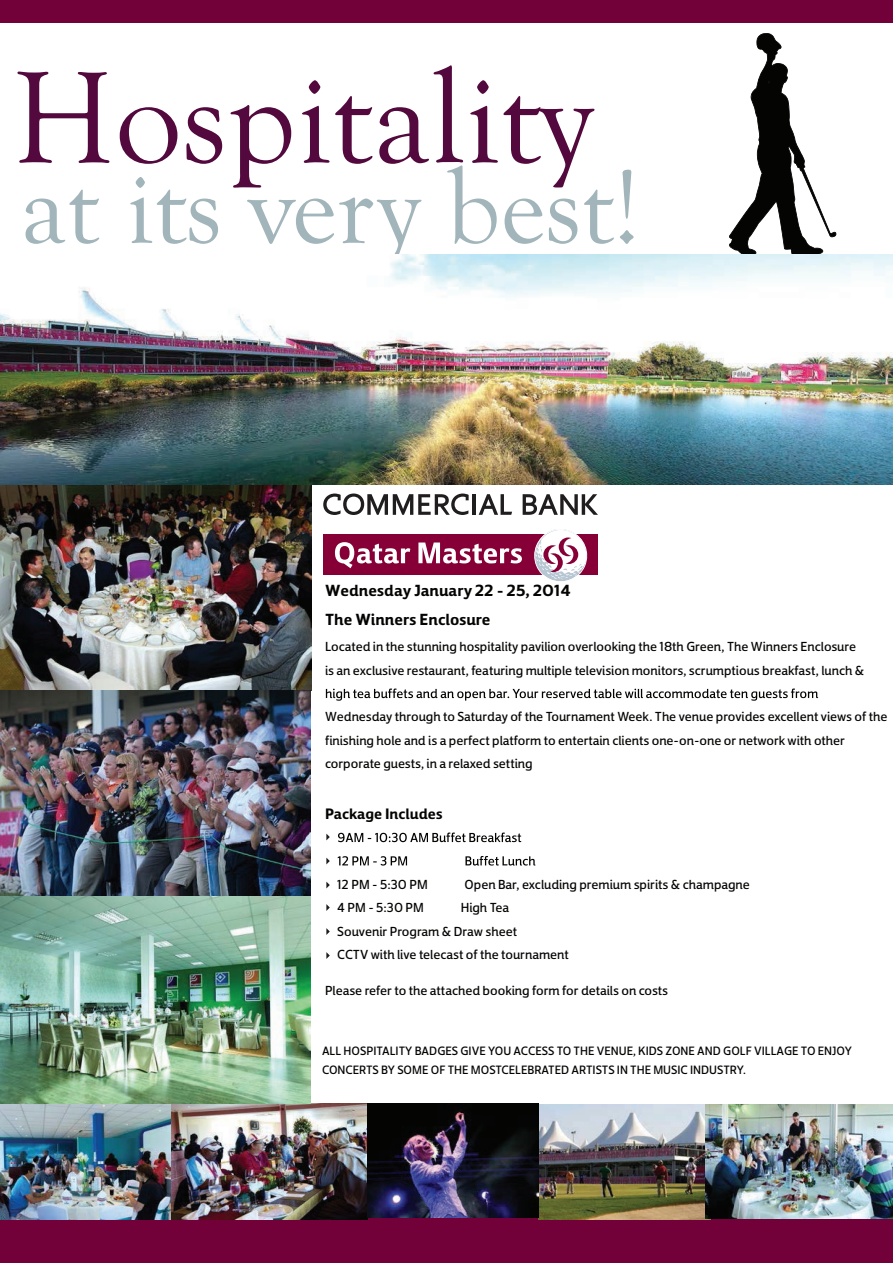
<style>
.page{position:relative;width:893px;height:1263px;background:#fff}
.page>*{position:absolute;margin:0;border:0;box-sizing:border-box;transform-origin:0 0}
.t1{font:133.95px "Goudy Old Style T";color:#53093e}
.t2{font:107.1px "Goudy Old Style T";color:#a1b5ba}
.t3{font:700 24px/28.8px "Tanseek Modern Pro Arabic";color:#040503}
.t4{font:700 22.5px "Tanseek Modern Pro Arabic";color:#040503}
.t5{font:19.5px/23.4px "Tanseek Modern Pro Arabic";color:#040503}
.t6{font:18px/18.9px "Tanseek Modern Pro Arabic";color:#040503}
</style>
<div class="page">
<svg style="left:729px;top:33px;width:107px;height:221px"></svg>
<div style="left:0;top:1218px;width:893px;height:45px;background:#720039"></div>
<div style="left:323px;top:534px;width:275px;height:40px;background:#860037"></div>
<svg style="left:531px;top:529px;width:59px;height:52px"></svg>
<hr style="left:472px;top:494px;width:4px;height:21px;background:#201d1e">
<svg style="left:479px;top:494px;width:33px;height:21px"></svg>
<svg style="left:323px;top:493px;width:146px;height:22px"></svg>
<svg style="left:523px;top:494px;width:75px;height:21px"></svg>
<svg style="left:335px;top:542px;width:75px;height:26px"></svg>
<svg style="left:418px;top:542px;width:104px;height:21px"></svg>
<img style="left:0;top:483px;width:311px;height:620px">
<img style="left:1px;top:254px;width:892px;height:230px">
<img style="left:0;top:1104px;width:711px;height:115px">
<div style="left:0;top:0;width:893px;height:22px;background:#720039"></div>
<img style="left:705px;top:1104px;width:188px;height:114px">
<svg style="left:326px;top:688px;width:492px;height:13px"></svg>
<svg style="left:338px;top:832px;width:183px;height:10px"></svg>
<svg style="left:338px;top:856px;width:197px;height:9px"></svg>
<svg style="left:326px;top:834px;width:4px;height:6px"></svg>
<svg style="left:326px;top:858px;width:4px;height:6px"></svg>
<svg style="left:326px;top:882px;width:4px;height:6px"></svg>
<svg style="left:326px;top:904px;width:4px;height:7px"></svg>
<svg style="left:326px;top:928px;width:4px;height:7px"></svg>
<svg style="left:326px;top:952px;width:4px;height:7px"></svg>
<h1 class="t1" style="left:12px;top:45px;width:582px">Hospitality</h1>
<h2 class="t2" style="left:21px;top:149px;width:620px">at its very best!</h2>
<p class="t3" style="left:325px;top:575px;width:247px">Wednesday January 22 - 25, 2014<br>The Winners Enclosure</p>
<p class="t5" style="left:325px;top:634px;width:541px">Located in the stunning hospitality pavilion overlooking the 18th Green, The Winners Enclosure is an exclusive restaurant, featuring multiple television monitors, scrumptious breakfast, lunch &amp;</p>
<p class="t5" style="left:325px;top:704px;width:564px">Wednesday through to Saturday of the Tournament Week. The venue provides excellent views of the finishing hole and is a perfect platform to entertain clients one-on-one or network with other corporate guests, in a relaxed setting</p>
<p class="t4" style="left:325px;top:798px;width:119px">Package Includes</p>
<p class="t5" style="left:337px;top:871px;width:92px">12 PM - 5:30 PM</p>
<p class="t5" style="left:465px;top:871px;width:287px">Open Bar, excluding premium spirits &amp; champagne</p>
<p class="t5" style="left:337px;top:895px;width:88px">4 PM - 5:30 PM</p>
<p class="t5" style="left:337px;top:895px;width:233px;text-indent:123px">High Tea<br>Souvenir Program &amp; Draw sheet<br>CCTV with live telecast of the tournament</p>
<p class="t5" style="left:325px;top:978px;width:345px">Please refer to the attached booking form for details on costs</p>
<p class="t6" style="left:322px;top:1040px;width:531px">ALL HOSPITALITY BADGES GIVE YOU ACCESS TO THE VENUE, KIDS ZONE AND GOLF VILLAGE TO ENJOY<br>CONCERTS BY SOME OF THE MOSTCELEBRATED ARTISTS IN THE MUSIC INDUSTRY.</p>
</div>
